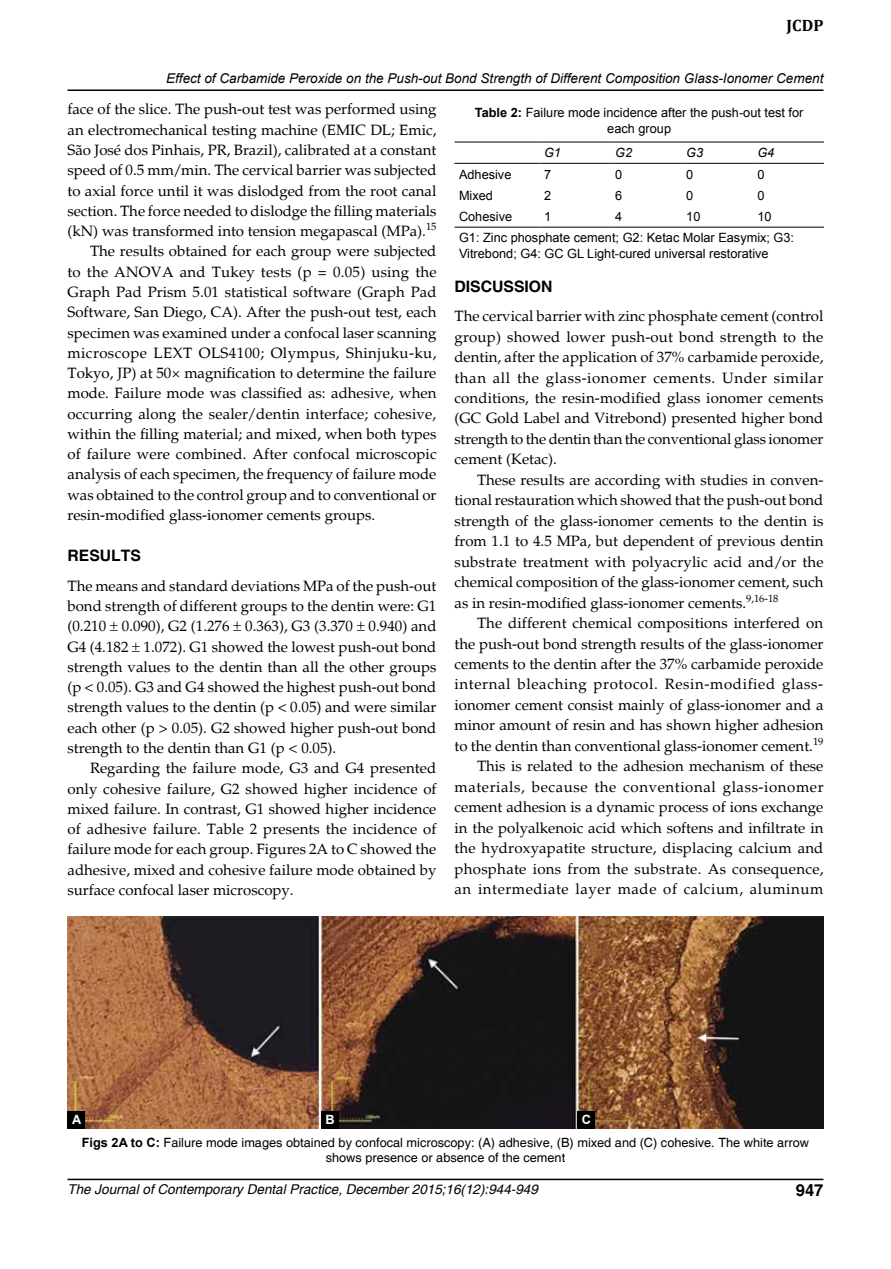
<style>
.page{position:relative;width:891px;height:1269px;background:#fff}
.page>*{position:absolute;margin:0;border:0;box-sizing:border-box;transform-origin:0 0}
.t1{font:700 16.5px "Cambria";color:#000}
.t2{font:700 16.5px "Helvetica";color:#000}
.t3{font:700 15.75px "Helvetica";color:#000}
.t4{font:15px/20.4px "Palatino";color:#000;text-align:justify}
.t5{font:15px "Palatino";letter-spacing:.03em;color:#000}
.t6{font:italic 13.5px "Arial";color:#000}
.t7{font:italic 13.5px "Helvetica";color:#000}
.t8{font:12.75px/15.8px "Arial";color:#000;text-align:center}
.t9{font:12.75px/15.3px "Helvetica";color:#000;text-align:center}
.t10{font:italic 12.75px "Arial";color:#000}
.t11{font:700 12.75px "Arial";color:#fff}
.s1{font-weight:700}
.s2{font-family:"Arial";font-weight:700}
</style>
<div class="page">
<hr style="left:68px;top:89px;width:756px;height:2px;background:#000">
<hr style="left:68px;top:1179px;width:756px;height:1px;background:#000">
<img style="left:68px;top:916px;width:756px;height:213px">
<div style="left:68px;top:1111px;width:18px;height:18px;background:#000"></div>
<div style="left:321px;top:1111px;width:18px;height:18px;background:#000"></div>
<div style="left:578px;top:1111px;width:18px;height:18px;background:#000"></div>
<hr style="left:454px;top:142px;width:86px;height:1px;background:#000">
<hr style="left:540px;top:142px;width:71px;height:1px;background:#000">
<hr style="left:611px;top:142px;width:71px;height:1px;background:#000">
<hr style="left:682px;top:142px;width:71px;height:1px;background:#000">
<hr style="left:753px;top:142px;width:71px;height:1px;background:#000">
<hr style="left:454px;top:163px;width:86px;height:1px;background:#000">
<hr style="left:540px;top:163px;width:71px;height:1px;background:#000">
<hr style="left:611px;top:163px;width:71px;height:1px;background:#000">
<hr style="left:682px;top:163px;width:71px;height:1px;background:#000">
<hr style="left:753px;top:163px;width:71px;height:1px;background:#000">
<hr style="left:454px;top:227px;width:86px;height:1px;background:#000">
<hr style="left:540px;top:227px;width:71px;height:1px;background:#000">
<hr style="left:611px;top:227px;width:71px;height:1px;background:#000">
<hr style="left:682px;top:227px;width:71px;height:1px;background:#000">
<hr style="left:753px;top:227px;width:71px;height:1px;background:#000">
<p class="t1" style="left:787px;top:14px;width:38px">JCDP</p>
<p class="t6" style="left:166px;top:69px;width:659px">Effect of Carbamide Peroxide on the Push-out Bond Strength of Different Composition Glass-Ionomer Cement</p>
<p class="t4" style="left:68px;top:99px;width:370px">face of the slice. The push-out test was performed using</p>
<p class="t4" style="left:68px;top:120px;width:371px">an electromechanical testing machine (EMIC DL; Emic,</p>
<p class="t4" style="left:68px;top:140px;width:371px">São José dos Pinhais, PR, Brazil), calibrated at a constant</p>
<p class="t4" style="left:68px;top:160px;width:371px">speed of 0.5 mm/min. The cervical barrier was subjected</p>
<p class="t4" style="left:68px;top:181px;width:370px">to axial force until it was dislodged from the root canal</p>
<p class="t4" style="left:68px;top:201px;width:371px">section. The force needed to dislodge the filling materials</p>
<p class="t4" style="left:68px;top:221px;width:370px">(kN) was transformed into tension megapascal (MPa).<sup>15</sup></p>
<p class="t4" style="left:90px;top:241px;width:348px">The results obtained for each group were subjected</p>
<p class="t4" style="left:68px;top:262px;width:371px">to the ANOVA and Tukey tests (p = 0.05) using the</p>
<p class="t4" style="left:68px;top:282px;width:371px">Graph Pad Prism 5.01 statistical software (Graph Pad</p>
<p class="t4" style="left:68px;top:302px;width:370px">Software, San Diego, CA). After the push-out test, each</p>
<p class="t4" style="left:68px;top:323px;width:371px">specimen was examined under a confocal laser scanning</p>
<p class="t5" style="left:68px;top:344px;width:370px">microscope LEXT OLS4100; Olympus, Shinjuku-ku,</p>
<p class="t4" style="left:68px;top:363px;width:370px">Tokyo, JP) at 50× magnification to determine the failure</p>
<p class="t4" style="left:68px;top:383px;width:370px">mode. Failure mode was classified as: adhesive, when</p>
<p class="t4" style="left:68px;top:404px;width:370px">occurring along the sealer/dentin interface; cohesive,</p>
<p class="t4" style="left:68px;top:424px;width:371px">within the filling material; and mixed, when both types</p>
<p class="t4" style="left:68px;top:444px;width:371px">of failure were combined. After confocal microscopic</p>
<p class="t4" style="left:68px;top:465px;width:371px">analysis of each specimen, the frequency of failure mode</p>
<p class="t4" style="left:68px;top:485px;width:371px">was obtained to the control group and to conventional or</p>
<p class="t4" style="left:68px;top:505px;width:309px">resin-modified glass-ionomer cements groups.</p>
<p class="t3" style="left:68px;top:546px;width:23px">RESULTS</p>
<p class="t4" style="left:68px;top:576px;width:371px">The means and standard deviations MPa of the push-out bond strength of different groups to the dentin were: G1 (0.210 0.090), G2 (1.276 0.363), G3 (3.370 0.940) and G4 (4.182 1.072). G1 showed the lowest push-out bond strength values to the dentin than all the other groups (p &lt; 0.05). G3 and G4 showed the highest push-out bond strength values to the dentin (p &lt; 0.05) and were similar each other (p &gt; 0.05). G2 showed higher push-out bond strength to the dentin than G1 (p &lt; 0.05).</p>
<p class="t4" style="left:68px;top:758px;width:371px;text-indent:22px">Regarding the failure mode, G3 and G4 presented only cohesive failure, G2 showed higher incidence of mixed failure. In contrast, G1 showed higher incidence of adhesive failure. Table 2 presents the incidence of failure mode for each group. Figures 2A to C showed the adhesive, mixed and cohesive failure mode obtained by surface confocal laser microscopy.</p>
<p class="t8" style="left:475px;top:105px;width:330px"><span class="s1">Table 2:</span> Failure mode incidence after the push-out test for each group</p>
<p class="t10" style="left:544px;top:145px;width:19px">G1</p>
<p class="t10" style="left:615px;top:145px;width:19px">G2</p>
<p class="t10" style="left:686px;top:145px;width:19px">G3</p>
<p class="t10" style="left:757px;top:145px;width:19px">G4</p>
<p class="t8" style="left:459px;top:166px;width:54px">Adhesive</p>
<p class="t8" style="left:544px;top:166px;width:9px">7</p>
<p class="t8" style="left:615px;top:166px;width:9px">0</p>
<p class="t8" style="left:686px;top:166px;width:9px">0</p>
<p class="t8" style="left:757px;top:166px;width:9px">0</p>
<p class="t8" style="left:459px;top:188px;width:36px">Mixed</p>
<p class="t8" style="left:544px;top:188px;width:9px">2</p>
<p class="t8" style="left:615px;top:188px;width:9px">6</p>
<p class="t8" style="left:686px;top:188px;width:9px">0</p>
<p class="t8" style="left:757px;top:188px;width:9px">0</p>
<p class="t8" style="left:459px;top:209px;width:55px">Cohesive</p>
<p class="t8" style="left:544px;top:209px;width:9px">1</p>
<p class="t8" style="left:615px;top:209px;width:9px">4</p>
<p class="t8" style="left:686px;top:209px;width:16px">10</p>
<p class="t8" style="left:459px;top:206px;width:337px;line-height:20.7px;text-align:left;text-indent:298px">10<br>G1: Zinc phosphate cement; G2: Ketac Molar Easymix; G3:</p>
<p class="t8" style="left:459px;top:245px;width:311px">Vitrebond; G4: GC GL Light-cured universal restorative</p>
<p class="t3" style="left:454px;top:277px;width:22px">DISCUSSION</p>
<p class="t4" style="left:454px;top:306px;width:371px">The cervical barrier with zinc phosphate cement (control group) showed lower push-out bond strength to the dentin, after the application of 37% carbamide peroxide, than all the glass-ionomer cements. Under similar conditions, the resin-modified glass ionomer cements (GC Gold Label and Vitrebond) presented higher bond strength to the dentin than the conventional glass ionomer cement (Ketac).</p>
<p class="t4" style="left:454px;top:470px;width:371px;text-indent:22px">These results are according with studies in conven&shy;tional restauration which showed that the push-out bond strength of the glass-ionomer cements to the dentin is from 1.1 to 4.5 MPa, but dependent of previous dentin substrate treatment with polyacrylic acid and/or the chemical composition of the glass-ionomer cement, such as in resin-modified glass-ionomer cements.<sup>9,16-18</sup></p>
<p class="t4" style="left:454px;top:613px;width:371px;text-align:right">The different chemical compositions interfered on the push-out bond strength results of the glass-ionomer cements to the dentin after the 37% carbamide peroxide internal bleaching protocol. Resin-modified glass&shy;ionomer cement consist mainly of glass-ionomer and a minor amount of resin and has shown higher adhesion to the dentin than conventional glass-ionomer cement.<sup>19<br></sup>This is related to the adhesion mechanism of these materials, because the conventional glass-ionomer cement adhesion is a dynamic process of ions exchange in the polyalkenoic acid which softens and infiltrate in the hydroxyapatite structure, displacing calcium and phosphate ions from the substrate. As consequence, an intermediate layer made of calcium, aluminum</p>
<p class="t11" style="left:72px;top:1111px;width:11px">A</p>
<p class="t11" style="left:325px;top:1111px;width:11px">B</p>
<p class="t11" style="left:582px;top:1111px;width:11px">C</p>
<p class="t9" style="left:82px;top:1135px;width:729px"><span class="s2">Figs 2A to C:</span> Failure mode images obtained by confocal microscopy: (A) adhesive, (B) mixed and (C) cohesive. The white arrow shows presence or absence of the cement</p>
<p class="t7" style="left:68px;top:1181px;width:472px">The Journal of Contemporary Dental Practice, December 2015;16(12):944-949</p>
<p class="t2" style="left:796px;top:1180px;width:29px">947</p>
</div>
